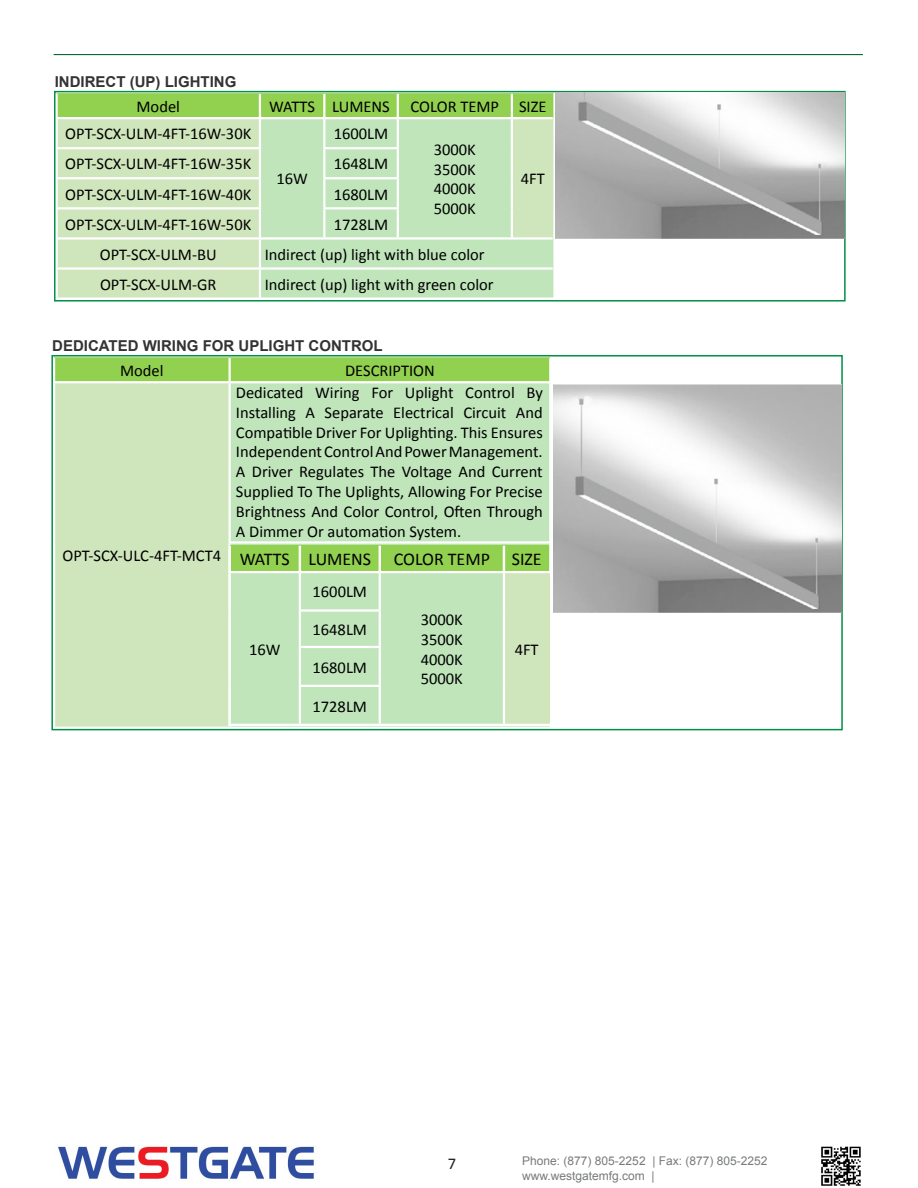
<style>
.page{position:relative;width:918px;height:1188px;background:#fff}
.page>*{position:absolute;margin:0;border:0;box-sizing:border-box;transform-origin:0 0}
.t1{font:18px "Calibri";color:#000}
.t2{font:16.5px/19.8px "Calibri";color:#000;text-align:justify}
.t3{font:16.5px "Calibri";color:#231f20}
.t4{font:700 15px "Arial";color:#333}
.t5{font:12px "Arial";color:#787a7d}
</style>
<div class="page">
<img style="left:58px;top:1146px;width:256px;height:34px">
<img style="left:821px;top:1146px;width:40px;height:40px">
<hr style="left:54px;top:54px;width:809px;height:1px;background:#0d6736">
<div style="left:58px;top:94px;width:495px;height:23px;background:#92d050"></div>
<div style="left:58px;top:119px;width:201px;height:178px;background:#cfe5bb"></div>
<svg style="left:261px;top:119px;width:292px;height:178px;background:#c1e5bb"></svg>
<hr style="left:259px;top:94px;width:2px;height:23px;background:#fff">
<hr style="left:323px;top:94px;width:2px;height:23px;background:#fff">
<hr style="left:397px;top:94px;width:2px;height:23px;background:#fff">
<hr style="left:511px;top:94px;width:2px;height:23px;background:#fff">
<hr style="left:323px;top:119px;width:2px;height:28px;background:#fff">
<hr style="left:397px;top:119px;width:2px;height:28px;background:#fff">
<hr style="left:511px;top:119px;width:2px;height:29px;background:#fff">
<hr style="left:323px;top:149px;width:2px;height:28px;background:#fff">
<hr style="left:397px;top:149px;width:2px;height:28px;background:#fff">
<hr style="left:511px;top:148px;width:2px;height:30px;background:#fff">
<hr style="left:323px;top:179px;width:2px;height:28px;background:#fff">
<hr style="left:397px;top:179px;width:2px;height:28px;background:#fff">
<hr style="left:511px;top:178px;width:2px;height:30px;background:#fff">
<hr style="left:323px;top:209px;width:2px;height:28px;background:#fff">
<hr style="left:397px;top:209px;width:2px;height:28px;background:#fff">
<hr style="left:511px;top:208px;width:2px;height:29px;background:#fff">
<hr style="left:56px;top:147px;width:205px;height:2px;background:#fff">
<hr style="left:323px;top:147px;width:76px;height:2px;background:#fff">
<hr style="left:56px;top:177px;width:205px;height:2px;background:#fff">
<hr style="left:323px;top:177px;width:76px;height:2px;background:#fff">
<hr style="left:56px;top:207px;width:205px;height:2px;background:#fff">
<hr style="left:323px;top:207px;width:76px;height:2px;background:#fff">
<hr style="left:56px;top:237px;width:204px;height:3px;background:#fff">
<hr style="left:260px;top:237px;width:64px;height:3px;background:#fff">
<hr style="left:324px;top:237px;width:74px;height:3px;background:#fff">
<hr style="left:398px;top:237px;width:114px;height:3px;background:#fff">
<hr style="left:512px;top:237px;width:41px;height:3px;background:#fff">
<hr style="left:56px;top:267px;width:204px;height:3px;background:#fff">
<hr style="left:260px;top:267px;width:64px;height:3px;background:#fff">
<hr style="left:324px;top:267px;width:74px;height:3px;background:#fff">
<hr style="left:398px;top:267px;width:114px;height:3px;background:#fff">
<hr style="left:512px;top:267px;width:41px;height:3px;background:#fff">
<div style="left:54px;top:91px;width:792px;height:211px;border:2px solid #009046"></div>
<img style="left:556px;top:93px;width:288px;height:146px">
<div style="left:55px;top:358px;width:494px;height:23px;background:#92d050"></div>
<div style="left:54px;top:382px;width:176px;height:346px;background:#cfe5bb"></div>
<div style="left:231px;top:383px;width:318px;height:344px;background:#c0e5bb"></div>
<hr style="left:53px;top:383px;width:2px;height:159px;background:#fff">
<hr style="left:53px;top:542px;width:2px;height:185px;background:#fff">
<hr style="left:228px;top:358px;width:3px;height:23px;background:#fff">
<hr style="left:228px;top:383px;width:3px;height:158px;background:#fff">
<hr style="left:228px;top:544px;width:3px;height:183px;background:#fff">
<hr style="left:53px;top:381px;width:177px;height:2px;background:#fff">
<hr style="left:228px;top:541px;width:323px;height:3px;background:#fff">
<div style="left:51px;top:355px;width:792px;height:375px;border:2px solid #009046"></div>
<img style="left:553px;top:385px;width:289px;height:228px">
<svg style="left:230px;top:545px;width:319px;height:179px;background:#b8e1a9"></svg>
<div style="left:504px;top:572px;width:45px;height:153px;background:#cfe5bb"></div>
<hr style="left:229px;top:546px;width:2px;height:25px;background:#fff">
<hr style="left:299px;top:546px;width:2px;height:25px;background:#fff">
<hr style="left:379px;top:546px;width:2px;height:25px;background:#fff">
<hr style="left:503px;top:546px;width:2px;height:25px;background:#fff">
<hr style="left:229px;top:573px;width:2px;height:38px;background:#fff">
<hr style="left:299px;top:573px;width:2px;height:36px;background:#fff">
<hr style="left:379px;top:573px;width:2px;height:36px;background:#fff">
<hr style="left:503px;top:573px;width:2px;height:38px;background:#fff">
<hr style="left:229px;top:611px;width:2px;height:36px;background:#fff">
<hr style="left:299px;top:612px;width:2px;height:34px;background:#fff">
<hr style="left:379px;top:612px;width:2px;height:34px;background:#fff">
<hr style="left:503px;top:611px;width:2px;height:36px;background:#fff">
<hr style="left:229px;top:647px;width:2px;height:39px;background:#fff">
<hr style="left:299px;top:648px;width:2px;height:37px;background:#fff">
<hr style="left:379px;top:648px;width:2px;height:37px;background:#fff">
<hr style="left:503px;top:647px;width:2px;height:39px;background:#fff">
<hr style="left:229px;top:686px;width:2px;height:38px;background:#fff">
<hr style="left:299px;top:687px;width:2px;height:37px;background:#fff">
<hr style="left:379px;top:687px;width:2px;height:37px;background:#fff">
<hr style="left:503px;top:686px;width:2px;height:38px;background:#fff">
<hr style="left:229px;top:571px;width:71px;height:2px;background:#fff">
<hr style="left:300px;top:571px;width:80px;height:2px;background:#fff">
<hr style="left:380px;top:571px;width:124px;height:2px;background:#fff">
<hr style="left:504px;top:571px;width:46px;height:2px;background:#fff">
<hr style="left:299px;top:609px;width:82px;height:3px;background:#fff">
<hr style="left:299px;top:646px;width:82px;height:2px;background:#fff">
<hr style="left:299px;top:685px;width:82px;height:2px;background:#fff">
<hr style="left:229px;top:724px;width:71px;height:2px;background:#fff">
<hr style="left:300px;top:724px;width:80px;height:2px;background:#fff">
<hr style="left:380px;top:724px;width:124px;height:2px;background:#fff">
<hr style="left:504px;top:724px;width:46px;height:2px;background:#fff">
<p class="t4" style="left:55px;top:72px;width:183px">INDIRECT (UP) LIGHTING</p>
<p class="t2" style="left:137px;top:96px;width:45px">Model</p>
<p class="t2" style="left:269px;top:96px;width:47px">WATTS</p>
<p class="t2" style="left:332px;top:96px;width:59px">LUMENS</p>
<p class="t2" style="left:411px;top:96px;width:90px">COLOR TEMP</p>
<p class="t2" style="left:519px;top:96px;width:29px">SIZE</p>
<p class="t2" style="left:65px;top:123px;width:188px">OPT-SCX-ULM-4FT-16W-30K</p>
<p class="t2" style="left:276px;top:168px;width:33px">16W</p>
<p class="t2" style="left:334px;top:123px;width:56px">1600LM</p>
<p class="t2" style="left:434px;top:139px;width:44px">3000K</p>
<p class="t2" style="left:434px;top:158px;width:44px">3500K</p>
<p class="t2" style="left:434px;top:178px;width:44px">4000K</p>
<p class="t2" style="left:434px;top:198px;width:44px">5000K</p>
<p class="t2" style="left:65px;top:153px;width:188px">OPT-SCX-ULM-4FT-16W-35K</p>
<p class="t2" style="left:334px;top:153px;width:56px">1648LM</p>
<p class="t2" style="left:65px;top:183px;width:188px">OPT-SCX-ULM-4FT-16W-40K</p>
<p class="t2" style="left:334px;top:183px;width:56px">1680LM</p>
<p class="t2" style="left:65px;top:213px;width:188px">OPT-SCX-ULM-4FT-16W-50K</p>
<p class="t2" style="left:334px;top:213px;width:56px">1728LM</p>
<p class="t2" style="left:100px;top:244px;width:118px">OPT-SCX-ULM-BU</p>
<p class="t2" style="left:265px;top:244px;width:221px">Indirect (up) light with blue color</p>
<p class="t2" style="left:100px;top:274px;width:118px">OPT-SCX-ULM-GR</p>
<p class="t2" style="left:265px;top:274px;width:230px">Indirect (up) light with green color</p>
<p class="t2" style="left:521px;top:168px;width:25px">4FT</p>
<p class="t4" style="left:52px;top:336px;width:332px">DEDICATED WIRING FOR UPLIGHT CONTROL</p>
<p class="t2" style="left:236px;top:382px;width:308px">Dedicated Wiring For Uplight Control By Installing A Separate Electrical Circuit And Compatible Driver For Uplighting. This Ensures Independent Control And Power Management.<br>A Driver Regulates The Voltage And Current Supplied To The Uplights, Allowing For Precise Brightness And Color Control, Often Through A Dimmer Or automation System.</p>
<p class="t1" style="left:240px;top:548px;width:52px">WATTS</p>
<p class="t1" style="left:309px;top:548px;width:64px">LUMENS</p>
<p class="t1" style="left:394px;top:548px;width:98px">COLOR TEMP</p>
<p class="t1" style="left:512px;top:548px;width:31px">SIZE</p>
<p class="t2" style="left:120px;top:360px;width:45px">Model</p>
<p class="t2" style="left:345px;top:360px;width:91px">DESCRIPTION</p>
<p class="t2" style="left:62px;top:545px;width:160px">OPT-SCX-ULC-4FT-MCT4</p>
<p class="t2" style="left:249px;top:639px;width:33px">16W</p>
<p class="t2" style="left:313px;top:581px;width:56px">1600LM</p>
<p class="t2" style="left:313px;top:619px;width:56px">1648LM</p>
<p class="t2" style="left:313px;top:656px;width:56px">1680LM</p>
<p class="t2" style="left:313px;top:695px;width:56px">1728LM</p>
<p class="t2" style="left:421px;top:609px;width:44px">3000K</p>
<p class="t2" style="left:421px;top:629px;width:44px">3500K</p>
<p class="t2" style="left:421px;top:648px;width:44px">4000K</p>
<p class="t2" style="left:421px;top:668px;width:44px">5000K</p>
<p class="t2" style="left:515px;top:639px;width:25px">4FT</p>
<p class="t3" style="left:448px;top:1154px;width:10px">7</p>
<p class="t5" style="left:522px;top:1153px;width:247px">Phone: (877) 805-2252 | Fax: (877) 805-2252</p>
<p class="t5" style="left:522px;top:1168px;width:134px">www.westgatemfg.com |</p>
</div>
